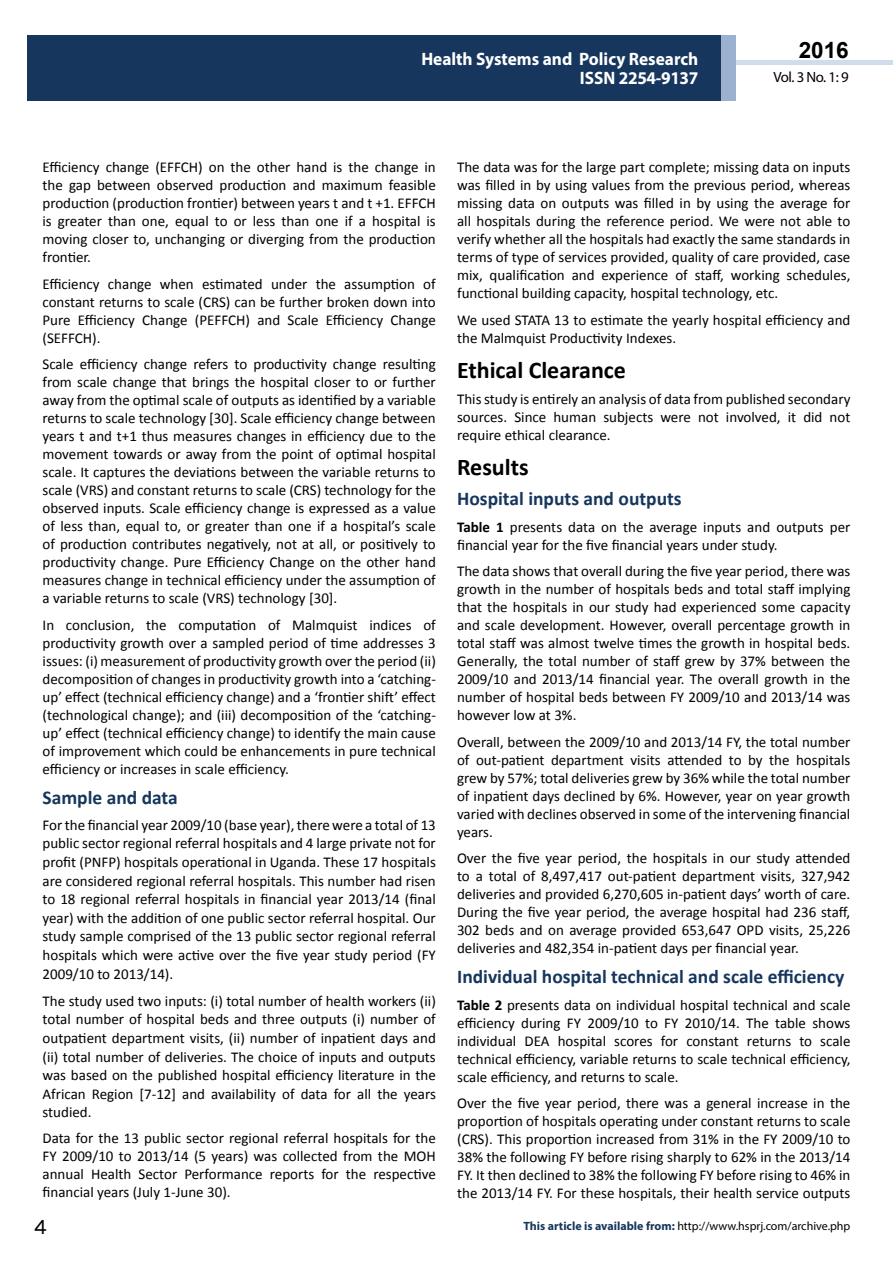
<style>
.page{position:relative;width:893px;height:1263px;background:#fff}
.page>*{position:absolute;margin:0;border:0;box-sizing:border-box;transform-origin:0 0}
.t1{font:25.5px "Tunga";color:#000}
.t2{font:700 24px "Calibri";color:#000}
.t3{font:700 22.5px "Arial";color:#000}
.t4{font:700 19.5px "Calibri";color:#16365d}
.t5{font:700 18px/19.8px "Myriad Pro";color:#fff;text-align:right;scale:.96 1}
.t6{font:15px/18px "Calibri";color:#000;text-align:justify}
.t7{font:14.85px "Myriad Pro";color:#000}
.t8{font:12px "Myriad Pro";color:#000}
.s1{font-weight:700}
.s2{font-weight:700;color:#16365d}
</style>
<div class="page">
<div style="left:736px;top:60px;width:157px;height:5px;background:#cfdce9"></div>
<div style="left:720px;top:35px;width:16px;height:66px;background:#9bb1cf"></div>
<div style="left:27px;top:35px;width:694px;height:66px;background:#16365d"></div>
<p class="t5" style="left:421px;top:48px;width:290px">Health Systems and Policy Research<br>ISSN 2254-9137</p>
<h3 class="t3" style="left:799px;top:35px;width:52px">2016</h3>
<p class="t7" style="left:773px;top:68px;width:77px">Vol. 3 No. 1: 9</p>
<p class="t6" style="left:42px;top:158px;width:395px">Efficiency change (EFFCH) on the other hand is the change in the gap between observed production and maximum feasible production (production frontier) between years t and t +1. EFFCH is greater than one, equal to or less than one if a hospital is moving closer to, unchanging or diverging from the production frontier.</p>
<p class="t6" style="left:42px;top:275px;width:395px">Efficiency change when estimated under the assumption of constant returns to scale (CRS) can be further broken down into Pure Efficiency Change (PEFFCH) and Scale Efficiency Change (SEFFCH).</p>
<p class="t6" style="left:42px;top:355px;width:395px">Scale efficiency change refers to productivity change resulting from scale change that brings the hospital closer to or further away from the optimal scale of outputs as identified by a variable returns to scale technology [30]. Scale efficiency change between years t and t+1 thus measures changes in efficiency due to the movement towards or away from the point of optimal hospital scale. It captures the deviations between the variable returns to scale (VRS) and constant returns to scale (CRS) technology for the observed inputs. Scale efficiency change is expressed as a value of less than, equal to, or greater than one if a hospital’s scale of production contributes negatively, not at all, or positively to productivity change. Pure Efficiency Change on the other hand measures change in technical efficiency under the assumption of a variable returns to scale (VRS) technology [30].</p>
<p class="t6" style="left:43px;top:616px;width:395px">In conclusion, the computation of Malmquist indices of productivity growth over a sampled period of time addresses 3 issues: (i) measurement of productivity growth over the period (ii) decomposition of changes in productivity growth into a ‘catching&shy;up’ effect (technical efficiency change) and a ‘frontier shift’ effect (technological change); and (iii) decomposition of the ‘catching&shy;up’ effect (technical efficiency change) to identify the main cause of improvement which could be enhancements in pure technical efficiency or increases in scale efficiency.</p>
<h3 class="t4" style="left:43px;top:785px;width:137px">Sample and data</h3>
<p class="t6" style="left:43px;top:816px;width:395px;line-height:18.5px">For the financial year 2009/10 (base year), there were a total of 13 public sector regional referral hospitals and 4 large private not for profit (PNFP) hospitals operational in Uganda. These 17 hospitals are considered regional referral hospitals. This number had risen to 18 regional referral hospitals in financial year 2013/14 (final year) with the addition of one public sector referral hospital. Our study sample comprised of the 13 public sector regional referral hospitals which were active over the five year study period (FY 2009/10 to 2013/14).</p>
<p class="t6" style="left:43px;top:992px;width:395px;line-height:18.5px">The study used two inputs: (i) total number of health workers (ii) total number of hospital beds and three outputs (i) number of outpatient department visits, (ii) number of inpatient days and (ii) total number of deliveries. The choice of inputs and outputs was based on the published hospital efficiency literature in the African Region [7-12] and availability of data for all the years studied.</p>
<p class="t6" style="left:43px;top:1129px;width:395px">Data for the 13 public sector regional referral hospitals for the FY 2009/10 to 2013/14 (5 years) was collected from the MOH annual Health Sector Performance reports for the respective financial years (July 1-June 30).</p>
<p class="t6" style="left:457px;top:158px;width:395px">The data was for the large part complete; missing data on inputs was filled in by using values from the previous period, whereas missing data on outputs was filled in by using the average for all hospitals during the reference period. We were not able to verify whether all the hospitals had exactly the same standards in terms of type of services provided, quality of care provided, case mix, qualification and experience of staff, working schedules, functional building capacity, hospital technology, etc.</p>
<p class="t6" style="left:457px;top:311px;width:395px">We used STATA 13 to estimate the yearly hospital efficiency and the Malmquist Productivity Indexes.</p>
<h2 class="t2" style="left:457px;top:355px;width:170px">Ethical Clearance</h2>
<p class="t6" style="left:457px;top:390px;width:395px">This study is entirely an analysis of data from published secondary sources. Since human subjects were not involved, it did not require ethical clearance.</p>
<h2 class="t2" style="left:457px;top:452px;width:73px">Results</h2>
<h3 class="t4" style="left:457px;top:486px;width:226px">Hospital inputs and outputs</h3>
<p class="t6" style="left:457px;top:518px;width:395px"><span class="s1">Table 1</span> presents data on the average inputs and outputs per financial year for the five financial years under study.</p>
<p class="t6" style="left:457px;top:562px;width:395px">The data shows that overall during the five year period, there was growth in the number of hospitals beds and total staff implying that the hospitals in our study had experienced some capacity and scale development. However, overall percentage growth in total staff was almost twelve times the growth in hospital beds.<br>Generally, the total number of staff grew by 37% between the 2009/10 and 2013/14 financial year. The overall growth in the number of hospital beds between FY 2009/10 and 2013/14 was however low at 3%.</p>
<p class="t6" style="left:457px;top:733px;width:395px">Overall, between the 2009/10 and 2013/14 FY, the total number of out-patient department visits attended to by the hospitals grew by 57%; total deliveries grew by 36% while the total number of inpatient days declined by 6%. However, year on year growth varied with declines observed in some of the intervening financial years.</p>
<p class="t6" style="left:457px;top:849px;width:395px">Over the five year period, the hospitals in our study attended to a total of 8,497,417 out-patient department visits, 327,942 deliveries and provided 6,270,605 in-patient days’ worth of care.<br>During the five year period, the average hospital had 236 staff, 302 beds and on average provided 653,647 OPD visits, 25,226 deliveries and 482,354 in-patient days per financial year.</p>
<h3 class="t4" style="left:457px;top:964px;width:389px">Individual hospital technical and scale efficiency</h3>
<p class="t6" style="left:457px;top:996px;width:395px"><span class="s1">Table 2</span> presents data on individual hospital technical and scale efficiency during FY 2009/10 to FY 2010/14. The table shows individual DEA hospital scores for constant returns to scale technical efficiency, variable returns to scale technical efficiency, scale efficiency, and returns to scale.</p>
<p class="t6" style="left:457px;top:1094px;width:395px">Over the five year period, there was a general increase in the proportion of hospitals operating under constant returns to scale (CRS). This proportion increased from 31% in the FY 2009/10 to 38% the following FY before rising sharply to 62% in the 2013/14<br>FY. It then declined to 38% the following FY before rising to 46% in the 2013/14 FY. For these hospitals, their health service outputs</p>
<h1 class="t1" style="left:34px;top:1210px;width:15px">4</h1>
<p class="t8" style="left:523px;top:1219px;width:329px"><span class="s2">This article is available from:</span> http://www.hsprj.com/archive.php</p>
</div>
